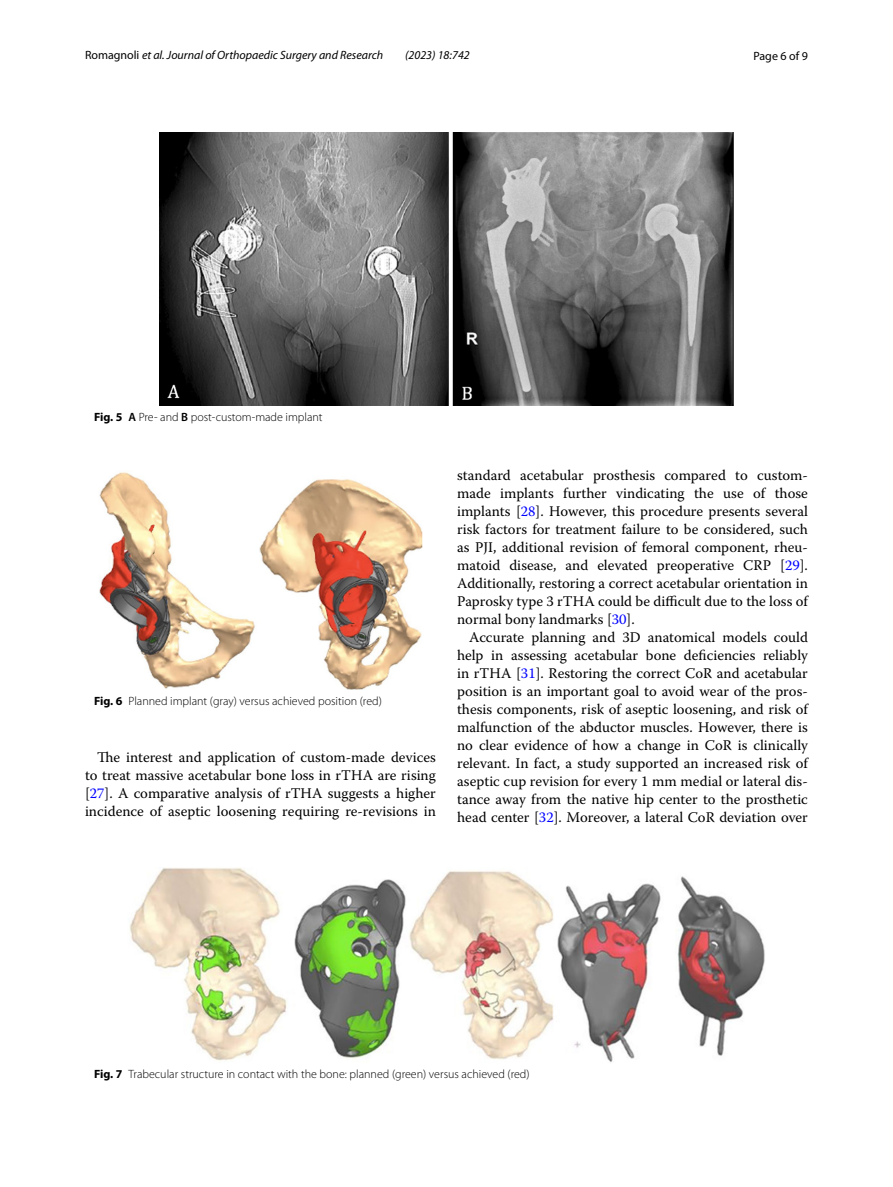
<style>
.page{position:relative;width:893px;height:1187px;background:#fff}
.page>*{position:absolute;margin:0;border:0;box-sizing:border-box;transform-origin:0 0}
.t1{font:14.7px/18px "Warnock Pro";color:#000;text-align:justify}
.t2{font:300 12px "Myriad Pro";color:#000}
.t3{font:italic 12px "Myriad Pro";color:#000}
.t4{font:12px "Myriad Pro";color:#000}
.s1{font-style:normal}
.s2{font-weight:700}
.s3{font-weight:600}
.s4{color:#00f}
</style>
<div class="page">
<img style="left:160px;top:133px;width:573px;height:273px">
<img style="left:99px;top:472px;width:323px;height:217px">
<img style="left:129px;top:867px;width:636px;height:195px">
<p class="t3" style="left:85px;top:48px;width:300px"><span class="s1">Romagnoli</span> et al. Journal of Orthopaedic Surgery and Research</p>
<p class="t3" style="left:405px;top:48px;width:66px">(2023) 18:742</p>
<p class="t4" style="left:753px;top:48px;width:56px">Page 6 of 9</p>
<p class="t2" style="left:94px;top:410px;width:230px"><span class="s2">Fig. 5</span> <span class="s3">A</span> Pre- and <span class="s3">B</span> post-custom-made implant</p>
<p class="t2" style="left:94px;top:694px;width:289px"><span class="s2">Fig. 6</span> Planned implant (gray) versus achieved position (red)</p>
<p class="t1" style="left:85px;top:747px;width:352px;text-indent:12px">The interest and application of custom-made devices to treat massive acetabular bone loss in rTHA are rising [<span class="s4">27</span>]. A comparative analysis of rTHA suggests a higher incidence of aseptic loosening requiring re-revisions in</p>
<p class="t1" style="left:457px;top:466px;width:352px">standard acetabular prosthesis compared to custom&shy;made implants further vindicating the use of those implants [<span class="s4">28</span>]. However, this procedure presents several risk factors for treatment failure to be considered, such as PJI, additional revision of femoral component, rheu&shy;matoid disease, and elevated preoperative CRP [<span class="s4">29</span>].<br>Additionally, restoring a correct acetabular orientation in Paprosky type 3 rTHA could be difficult due to the loss of normal bony landmarks [<span class="s4">30</span>].</p>
<p class="t1" style="left:457px;top:628px;width:352px;text-indent:12px">Accurate planning and 3D anatomical models could help in assessing acetabular bone deficiencies reliably in rTHA [<span class="s4">31</span>]. Restoring the correct CoR and acetabular position is an important goal to avoid wear of the pros&shy;thesis components, risk of aseptic loosening, and risk of malfunction of the abductor muscles. However, there is no clear evidence of how a change in CoR is clinically relevant. In fact, a study supported an increased risk of aseptic cup revision for every 1 mm medial or lateral dis&shy;tance away from the native hip center to the prosthetic head center [<span class="s4">32</span>]. Moreover, a lateral CoR deviation over</p>
<p class="t2" style="left:94px;top:1067px;width:437px"><span class="s2">Fig. 7</span> Trabecular structure in contact with the bone: planned (green) versus achieved (red)</p>
</div>
